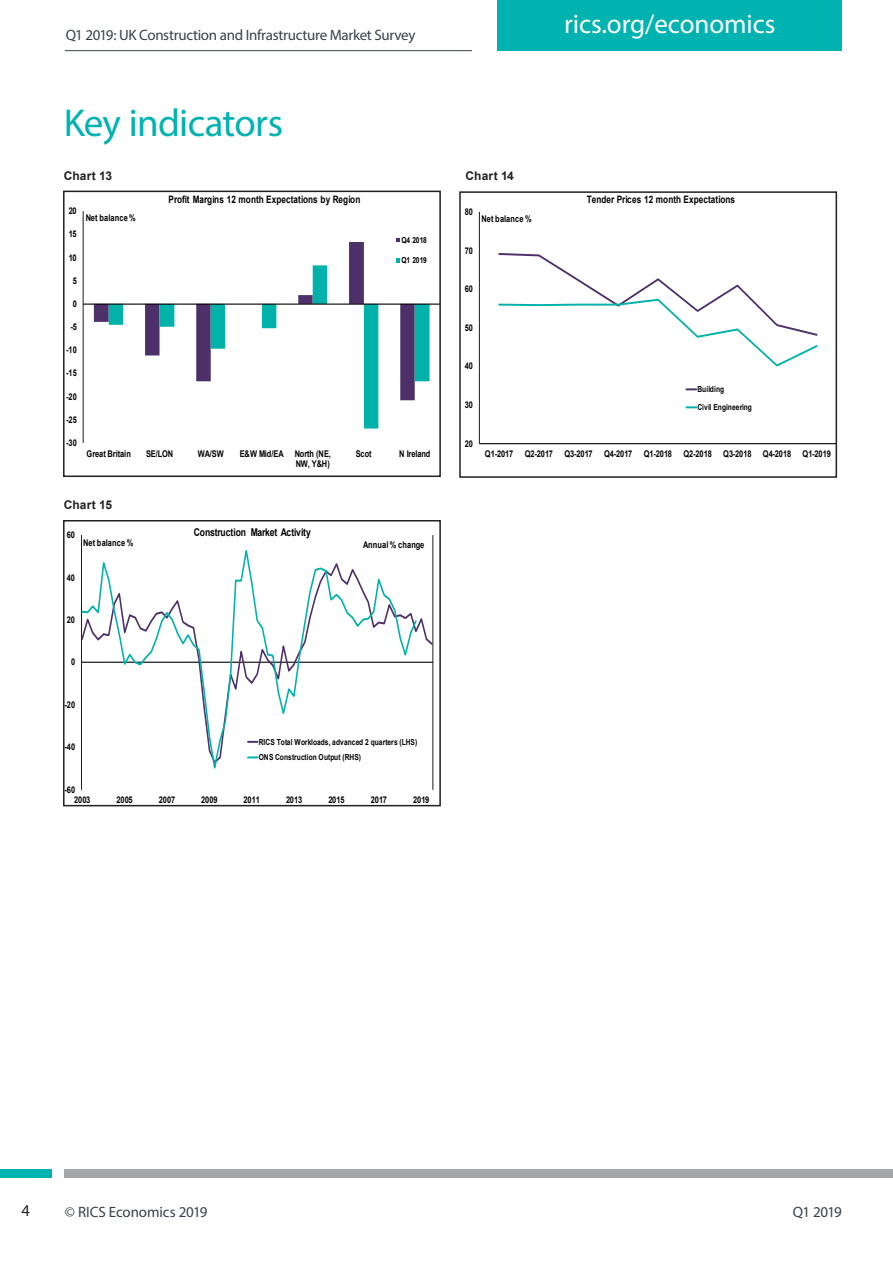
<style>
.page{position:relative;width:893px;height:1263px;background:#fff}
.page>*{position:absolute;margin:0;border:0;box-sizing:border-box;transform-origin:0 0}
.Main_Header{font:39px "Myriad Pro";letter-spacing:-.02em;color:#00b3b0}
.t1{font:27px "Myriad Pro";letter-spacing:-.005em;color:#fff}
.t2{font:16.5px "Myriad Pro";color:#231f20}
.t3{font:15px "Myriad Pro";letter-spacing:-.02em;color:#36414a}
.Chart_description_te{font:700 12px "Arial";letter-spacing:.01em;color:#231f20}
.t4{font:700 10.65px "Arial";letter-spacing:-.015em;color:#000;scale:.8 1}
.t5{font:700 10.2px "Arial";letter-spacing:.01em;color:#000;scale:.8 1}
.t6{font:700 9.3px/10.5px "Arial";letter-spacing:-.015em;color:#000;text-align:right;scale:.8 1}
.t7{font:700 9.3px "Arial";letter-spacing:.02em;color:#000;scale:.8 1}
.t8{font:700 8.25px/15.9px "Arial";color:#000;scale:.8 1}
</style>
<div class="page">
<div style="left:497px;top:0;width:345px;height:51px;background:#00b3b0"></div>
<hr style="left:65px;top:50px;width:407px;height:1px;background:#36414a">
<div style="left:0;top:1169px;width:51px;height:9px;background:#00b3b0"></div>
<div style="left:64px;top:1169px;width:829px;height:9px;background:#a4a5a9"></div>
<svg style="left:94px;top:242px;width:270px;height:83px"></svg>
<svg style="left:109px;top:265px;width:321px;height:164px"></svg>
<hr style="left:83px;top:211px;width:1px;height:232px;background:#000">
<hr style="left:83px;top:304px;width:357px;height:1px;background:#000">
<div style="left:383px;top:229px;width:57px;height:42px;background:#fff"></div>
<svg style="left:396px;top:238px;width:4px;height:3px"></svg>
<svg style="left:396px;top:258px;width:4px;height:4px"></svg>
<div style="left:63px;top:191px;width:378px;height:286px;border:2px solid #231f20"></div>
<hr style="left:433px;top:535px;width:1px;height:255px;background:#000">
<hr style="left:81px;top:535px;width:1px;height:255px;background:#000">
<svg style="left:418px;top:560px;width:15px;height:205px"></svg>
<svg style="left:81px;top:542px;width:337px;height:234px"></svg>
<svg style="left:248px;top:741px;width:10px;height:2px"></svg>
<svg style="left:248px;top:756px;width:10px;height:2px"></svg>
<div style="left:63px;top:520px;width:378px;height:286px;border:2px solid #231f20"></div>
<hr style="left:479px;top:212px;width:1px;height:232px;background:#000">
<hr style="left:479px;top:443px;width:357px;height:1px;background:#000">
<svg style="left:498px;top:253px;width:320px;height:114px"></svg>
<svg style="left:686px;top:388px;width:10px;height:2px"></svg>
<svg style="left:686px;top:406px;width:10px;height:2px"></svg>
<div style="left:459px;top:191px;width:378px;height:287px;border:2px solid #231f20"></div>
<h3 class="t3" style="left:66px;top:25px;width:351px">Q1 2019: UK Construction and Infrastructure Market Survey</h3>
<p class="Main_Header" style="left:64px;top:98px;width:221px">Key indicators</p>
<p class="Chart_description_te" style="left:64px;top:167px;width:50px">Chart 13</p>
<p class="t6" style="left:69px;top:206px;width:12px">20</p>
<p class="t6" style="left:69px;top:229px;width:12px">15</p>
<p class="t6" style="left:69px;top:252px;width:12px">10</p>
<p class="t6" style="left:73px;top:275px;width:7px">5</p>
<p class="t6" style="left:73px;top:298px;width:7px">0</p>
<p class="t6" style="left:70px;top:322px;width:10px">-5</p>
<p class="t6" style="left:66px;top:345px;width:15px">-10</p>
<p class="t6" style="left:66px;top:368px;width:15px">-15</p>
<p class="t6" style="left:66px;top:391px;width:15px">-20</p>
<p class="t6" style="left:66px;top:414px;width:15px">-25</p>
<p class="t6" style="left:66px;top:437px;width:15px">-30</p>
<p class="t7" style="left:86px;top:211px;width:64px">Net balance %</p>
<p class="t5" style="left:169px;top:192px;width:241px">Profit Margins 12 month Expectations by Region</p>
<p class="t8" style="left:401px;top:232px;width:33px">Q4 2018</p>
<p class="t8" style="left:401px;top:252px;width:33px">Q1 2019</p>
<p class="t6" style="left:87px;top:448px;width:57px">Great Britain</p>
<p class="t6" style="left:146px;top:448px;width:36px">SE/LON</p>
<p class="t6" style="left:198px;top:448px;width:34px">WA/SW</p>
<p class="t6" style="left:240px;top:448px;width:115px">E&amp;W Mid/EA North (NE,<br>NW, Y&amp;H)</p>
<p class="t6" style="left:356px;top:448px;width:21px">Scot</p>
<p class="t6" style="left:399px;top:448px;width:40px">N Ireland</p>
<p class="Chart_description_te" style="left:64px;top:497px;width:50px">Chart 15</p>
<p class="t6" style="left:67px;top:530px;width:12px">60</p>
<p class="t4" style="left:194px;top:525px;width:148px">Construction Market Activity</p>
<p class="t7" style="left:83px;top:536px;width:64px">Net balance %</p>
<p class="t7" style="left:363px;top:538px;width:78px">Annual% change</p>
<p class="t6" style="left:67px;top:572px;width:12px">40</p>
<p class="t6" style="left:67px;top:614px;width:12px">20</p>
<p class="t6" style="left:71px;top:657px;width:7px">0</p>
<p class="t6" style="left:65px;top:699px;width:15px">-20</p>
<p class="t6" style="left:65px;top:742px;width:15px">-40</p>
<p class="t6" style="left:65px;top:784px;width:15px">-60</p>
<p class="t8" style="left:259px;top:734px;width:200px">RICS Total Workloads, advanced 2 quarters (LHS)<br>ONS Construction Output (RHS)</p>
<p class="t6" style="left:74px;top:795px;width:22px">2003</p>
<p class="t6" style="left:117px;top:795px;width:22px">2005</p>
<p class="t6" style="left:159px;top:795px;width:22px">2007</p>
<p class="t6" style="left:201px;top:795px;width:22px">2009</p>
<p class="t6" style="left:244px;top:795px;width:22px">2011</p>
<p class="t6" style="left:286px;top:795px;width:22px">2013</p>
<p class="t6" style="left:328px;top:795px;width:22px">2015</p>
<p class="t6" style="left:371px;top:795px;width:22px">2017</p>
<p class="t6" style="left:413px;top:795px;width:22px">2019</p>
<h2 class="t1" style="left:564px;top:7px;width:213px">rics.org/economics</h2>
<p class="Chart_description_te" style="left:466px;top:167px;width:50px">Chart 14</p>
<p class="t6" style="left:465px;top:207px;width:12px">80</p>
<p class="t7" style="left:482px;top:212px;width:64px">Net balance %</p>
<p class="t6" style="left:465px;top:245px;width:12px">70</p>
<p class="t6" style="left:465px;top:284px;width:12px">60</p>
<p class="t6" style="left:465px;top:322px;width:12px">50</p>
<p class="t6" style="left:465px;top:361px;width:12px">40</p>
<p class="t6" style="left:465px;top:400px;width:12px">30</p>
<p class="t6" style="left:465px;top:438px;width:12px">20</p>
<p class="t5" style="left:587px;top:193px;width:187px">Tender Prices 12 month Expectations</p>
<p class="t8" style="left:697px;top:382px;width:35px">Building</p>
<p class="t8" style="left:697px;top:400px;width:70px">Civil Engineering</p>
<p class="t6" style="left:485px;top:449px;width:434px">Q1-2017 Q2-2017 Q3-2017 Q4-2017 Q1-2018 Q2-2018 Q3-2018 Q4-2018 Q1-2019</p>
<h3 class="t2" style="left:21px;top:1200px;width:10px">4</h3>
<h3 class="t3" style="left:65px;top:1202px;width:144px">© RICS Economics 2019</h3>
<h3 class="t3" style="left:793px;top:1202px;width:51px">Q1 2019</h3>
</div>
